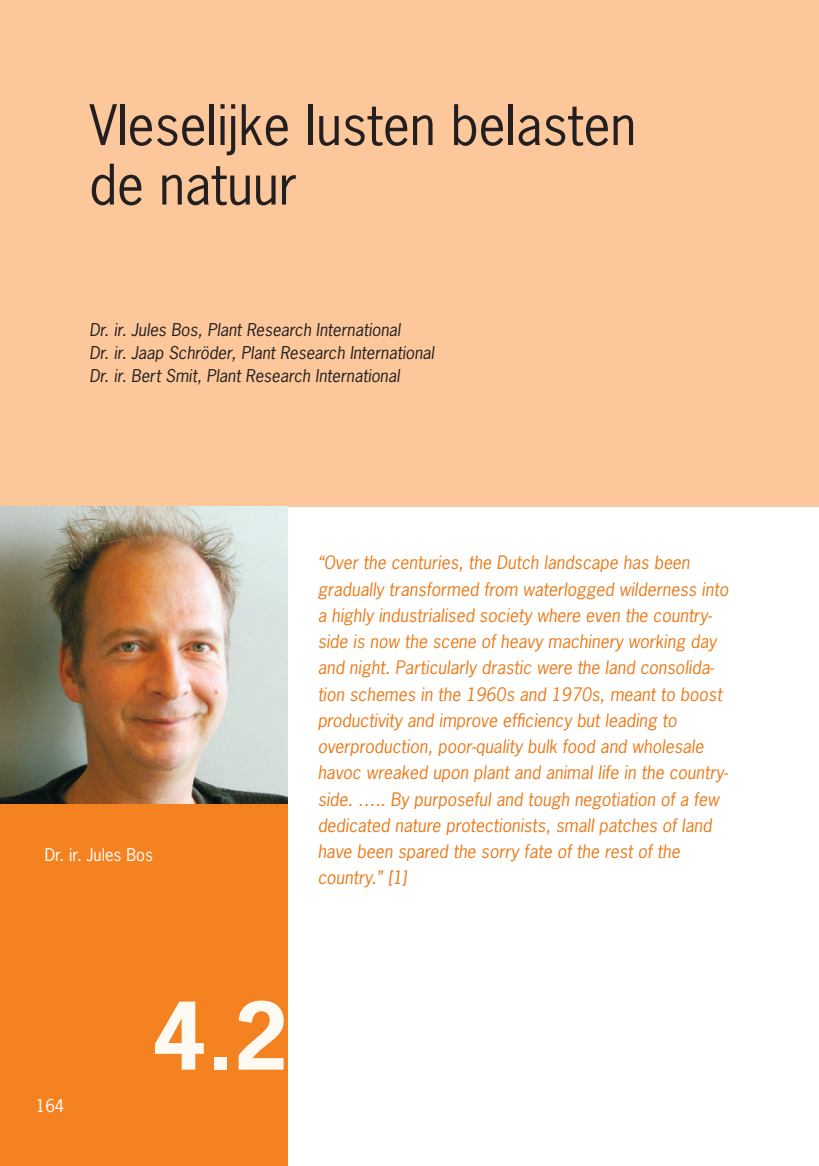
<style>
.page{position:relative;width:819px;height:1166px;background:#fff}
.page>*{position:absolute;margin:0;border:0;box-sizing:border-box;transform-origin:0 0}
.t1{font:700 87.5px "News Gothic Std";color:#fef9f1}
.t2{font:52.5px/59.5px "News Gothic Std";color:#231f20}
.t3{font:italic 17.5px/26.2px "News Gothic Std";color:#ea7c1d}
.t4{font:italic 16.62px/22.8px "News Gothic Std";color:#231f20}
.t5{font:16.62px "News Gothic Std";color:#fff}
</style>
<div class="page">
<div style="left:0;top:0;width:819px;height:507px;background:#fcc89b"></div>
<div style="left:0;top:804px;width:288px;height:362px;background:#f58220"></div>
<img style="left:0;top:507px;width:288px;height:297px">
<h2 class="t2" style="left:89px;top:95px;width:548px">Vleselijke lusten belasten de natuur</h2>
<p class="t4" style="left:89px;top:319px;width:346px">Dr. ir. Jules Bos, Plant Research International<br>Dr. ir. Jaap Schröder, Plant Research International<br>Dr. ir. Bert Smit, Plant Research International</p>
<p class="t5" style="left:45px;top:844px;width:110px">Dr. ir. Jules Bos</p>
<p class="t3" style="left:317px;top:550px;width:412px">“Over the centuries, the Dutch landscape has been gradually transformed from waterlogged wilderness into a highly industrialised society where even the country&shy;side is now the scene of heavy machinery working day and night. Particularly drastic were the land consolida&shy;tion schemes in the 1960s and 1970s, meant to boost productivity and improve efficiency but leading to overproduction, poor-quality bulk food and wholesale havoc wreaked upon plant and animal life in the country&shy;side. ….. By purposeful and tough negotiation of a few dedicated nature protectionists, small patches of land have been spared the sorry fate of the rest of the country.” [1]</p>
<p class="t5" style="left:36px;top:1095px;width:30px">164</p>
<h1 class="t1" style="left:152px;top:978px;width:138px">4.2</h1>
</div>
